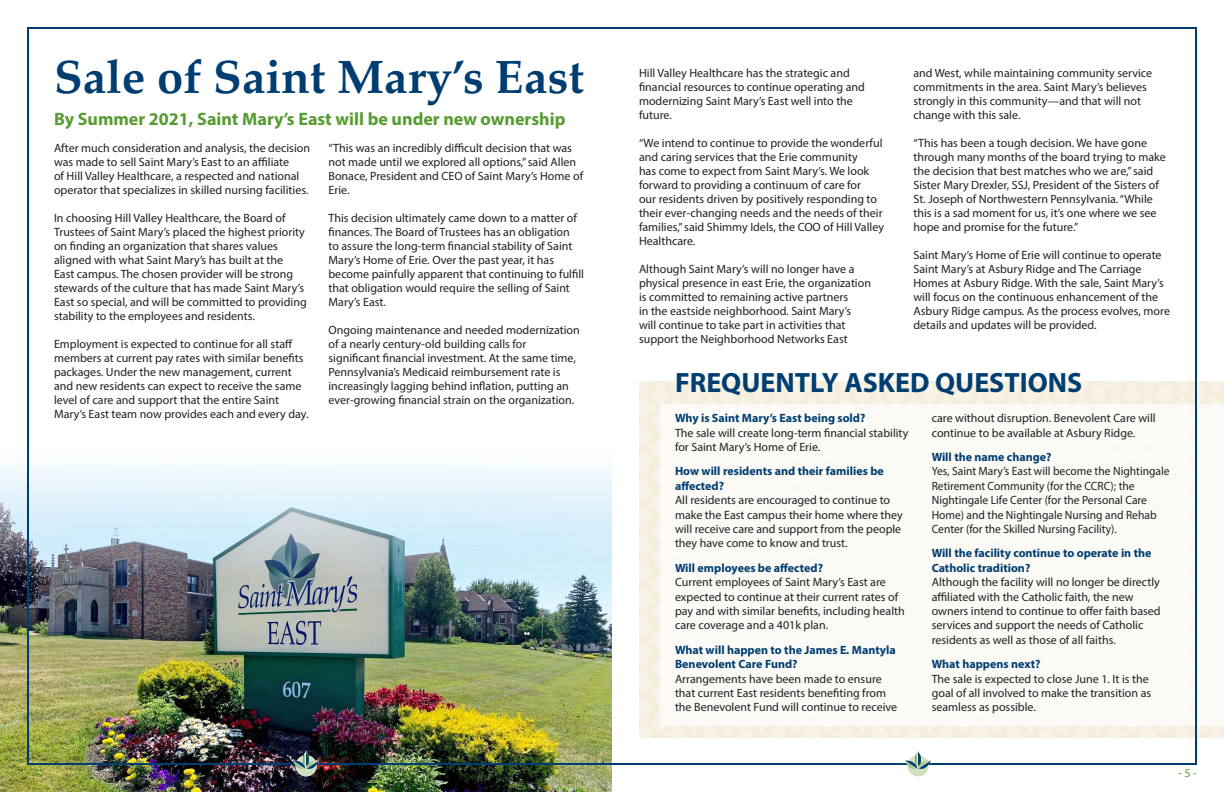
<style>
.page{position:relative;width:1224px;height:792px;background:#fff}
.page>*{position:absolute;margin:0;border:0;box-sizing:border-box;transform-origin:0 0}
.t1{font:700 47px "Palatino";color:#003d71}
.t2{font:700 28px "Myriad Pro";color:#003d71}
.t3{font:700 18px "Myriad Pro";color:#589b31}
.t4{font:12px/14px "Myriad Pro";color:#231f20}
.t5{font:700 12px/14.4px "Myriad Pro";color:#003d71}
.t6{font:12px/14.4px "Myriad Pro";color:#231f20;scale:.96 1}
.t7{font:12px "Myriad Pro";color:#589b31}
</style>
<div class="page">
<img style="left:0;top:467px;width:612px;height:325px">
<div style="left:660px;top:405px;width:564px;height:321px;background:#fcfaf6"></div>
<svg style="left:905px;top:752px;width:26px;height:24px"></svg>
<svg style="left:293px;top:752px;width:26px;height:24px"></svg>
<p class="t1" style="left:54px;top:37px;width:532px">Sale of Saint Mary’s East</p>
<p class="t3" style="left:54px;top:107px;width:513px">By Summer 2021, Saint Mary’s East will be under new ownership</p>
<p class="t4" style="left:54px;top:141px;width:258px">After much consideration and analysis, the decision was made to sell Saint Mary’s East to an affiliate<br>of Hill Valley Healthcare, a respected and national operator that specializes in skilled nursing facilities.</p>
<p class="t4" style="left:54px;top:211px;width:254px">In choosing Hill Valley Healthcare, the Board of Trustees of Saint Mary’s placed the highest priority on finding an organization that shares values aligned with what Saint Mary’s has built at the<br>East campus. The chosen provider will be strong stewards of the culture that has made Saint Mary’s East so special, and will be committed to providing stability to the employees and residents.</p>
<p class="t4" style="left:54px;top:337px;width:256px">Employment is expected to continue for all staff members at current pay rates with similar benefits packages. Under the new management, current and new residents can expect to receive the same level of care and support that the entire Saint Mary’s East team now provides each and every day.</p>
<p class="t4" style="left:328px;top:141px;width:256px">“This was an incredibly difficult decision that was not made until we explored all options,” said Allen Bonace, President and CEO of Saint Mary’s Home of Erie.</p>
<p class="t4" style="left:328px;top:211px;width:257px">This decision ultimately came down to a matter of finances. The Board of Trustees has an obligation<br>to assure the long-term financial stability of Saint Mary’s Home of Erie. Over the past year, it has become painfully apparent that continuing to fulfill that obligation would require the selling of Saint Mary’s East.</p>
<p class="t4" style="left:328px;top:323px;width:253px">Ongoing maintenance and needed modernization of a nearly century-old building calls for significant financial investment. At the same time, Pennsylvania’s Medicaid reimbursement rate is increasingly lagging behind inflation, putting an ever-growing financial strain on the organization.</p>
<p class="t4" style="left:639px;top:65px;width:227px">Hill Valley Healthcare has the strategic and financial resources to continue operating and modernizing Saint Mary’s East well into the future.</p>
<p class="t4" style="left:639px;top:135px;width:247px">“We intend to continue to provide the wonderful and caring services that the Erie community<br>has come to expect from Saint Mary’s. We look forward to providing a continuum of care for<br>our residents driven by positively responding to their ever-changing needs and the needs of their families,” said Shimmy Idels, the COO of Hill Valley Healthcare.</p>
<p class="t4" style="left:639px;top:261px;width:234px">Although Saint Mary’s will no longer have a physical presence in east Erie, the organization is committed to remaining active partners<br>in the eastside neighborhood. Saint Mary’s will continue to take part in activities that support the Neighborhood Networks East</p>
<p class="t4" style="left:914px;top:65px;width:240px">and West, while maintaining community service commitments in the area. Saint Mary’s believes strongly in this community—and that will not change with this sale.</p>
<p class="t4" style="left:914px;top:135px;width:254px">“This has been a tough decision. We have gone through many months of the board trying to make the decision that best matches who we are,” said Sister Mary Drexler, SSJ, President of the Sisters of St. Joseph of Northwestern Pennsylvania. “While this is a sad moment for us, it’s one where we see hope and promise for the future.”</p>
<p class="t4" style="left:914px;top:247px;width:258px">Saint Mary’s Home of Erie will continue to operate Saint Mary’s at Asbury Ridge and The Carriage Homes at Asbury Ridge. With the sale, Saint Mary’s will focus on the continuous enhancement of the Asbury Ridge campus. As the process evolves, more details and updates will be provided.</p>
<p class="t2" style="left:675px;top:365px;width:409px">FREQUENTLY ASKED QUESTIONS</p>
<p class="t5" style="left:675px;top:411px;width:192px">Why is Saint Mary’s East being sold?</p>
<p class="t4" style="left:675px;top:425px;width:235px;line-height:14.4px">The sale will create long-term financial stability for Saint Mary’s Home of Erie.</p>
<p class="t5" style="left:675px;top:464px;width:210px">How will residents and their families be affected?</p>
<p class="t4" style="left:675px;top:493px;width:229px;line-height:14.4px">All residents are encouraged to continue to make the East campus their home where they will receive care and support from the people they have come to know and trust.</p>
<p class="t5" style="left:675px;top:560px;width:150px">Will employees be affected?</p>
<p class="t4" style="left:675px;top:575px;width:231px;line-height:14.4px">Current employees of Saint Mary’s East are expected to continue at their current rates of pay and with similar benefits, including health care coverage and a 401k plan.</p>
<p class="t5" style="left:675px;top:642px;width:222px">What will happen to the James E. Mantyla<br>Benevolent Care Fund?</p>
<p class="t4" style="left:675px;top:671px;width:224px;line-height:14.4px">Arrangements have been made to ensure that current East residents benefiting from the Benevolent Fund will continue to receive</p>
<p class="t4" style="left:932px;top:411px;width:226px;line-height:14.4px">care without disruption. Benevolent Care will continue to be available at Asbury Ridge.</p>
<p class="t5" style="left:932px;top:449px;width:121px">Will the name change?</p>
<p class="t6" style="left:932px;top:464px;width:249px">Yes, Saint Mary’s East will become the Nightingale Retirement Community (for the CCRC); the Nightingale Life Center (for the Personal Care Home) and the Nightingale Nursing and Rehab Center (for the Skilled Nursing Facility).</p>
<p class="t5" style="left:932px;top:546px;width:221px">Will the facility continue to operate in the<br>Catholic tradition?</p>
<p class="t4" style="left:932px;top:575px;width:231px;line-height:14.4px">Although the facility will no longer be directly affiliated with the Catholic faith, the new owners intend to continue to offer faith based services and support the needs of Catholic residents as well as those of all faiths.</p>
<p class="t5" style="left:932px;top:657px;width:110px">What happens next?</p>
<p class="t4" style="left:932px;top:671px;width:221px;line-height:14.4px">The sale is expected to close June 1. It is the goal of all involved to make the transition as seamless as possible.</p>
<p class="t7" style="left:27px;top:765px;width:20px">- 4 -</p>
<p class="t7" style="left:1178px;top:765px;width:20px">- 5 -</p>
</div>
